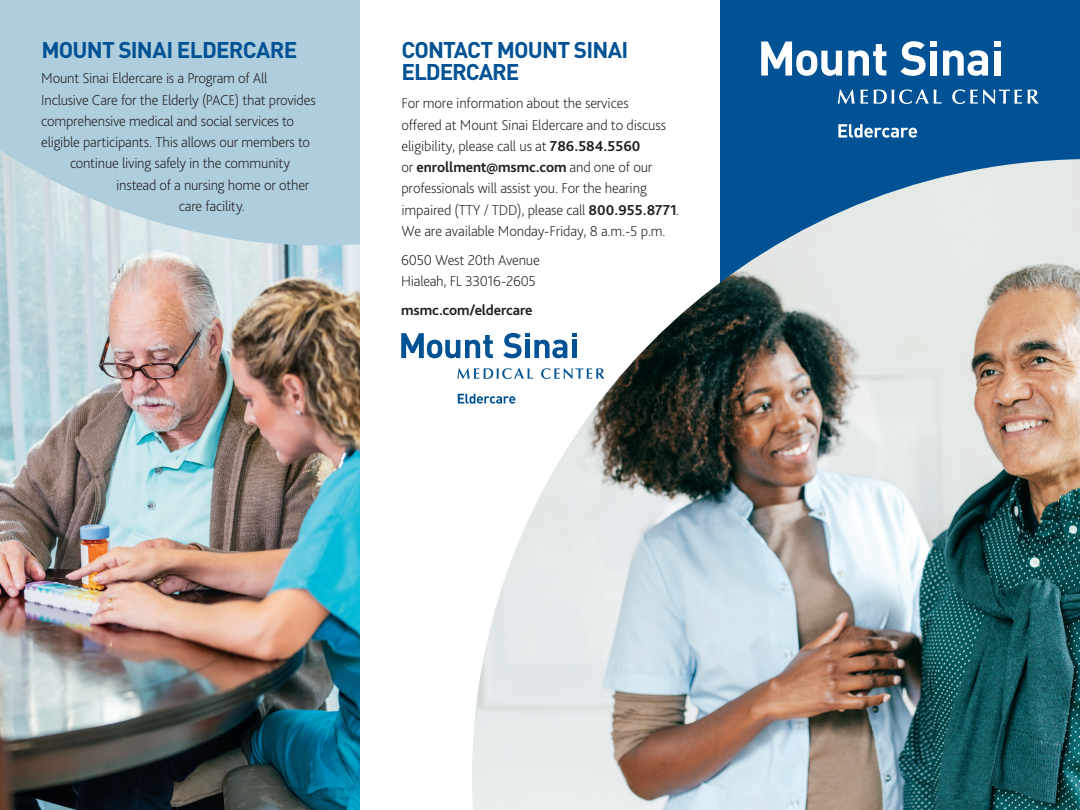
<style>
.page{position:relative;width:1080px;height:810px;background:#fff}
.page>*{position:absolute;margin:0;border:0;box-sizing:border-box;transform-origin:0 0}
.t1{font:700 22.5px/21.2px "DIN Pro";letter-spacing:-.035em;color:#005294}
.t2{font:200 15px/21.2px "Bliss Pro";letter-spacing:-.01em;color:#231f20}
.t3{font:700 15px "Bliss Pro";letter-spacing:-.01em;color:#231f20}
.s1{font-weight:700}
.s2{font-style:italic}
</style>
<div class="page">
<div style="left:721px;top:0;width:359px;height:810px;background:#005294"></div>
<img style="left:0;top:246px;width:360px;height:564px">
<svg style="left:838px;top:90px;width:30px;height:14px"></svg>
<svg style="left:1028px;top:90px;width:11px;height:14px"></svg>
<svg style="left:994px;top:41px;width:7px;height:5px"></svg>
<div style="left:994px;top:51px;width:7px;height:25px;background:#fff"></div>
<svg style="left:0;top:0;width:360px;height:246px;background:#b2cfdd"></svg>
<svg style="left:457px;top:368px;width:13px;height:11px"></svg>
<img style="left:472px;top:159px;width:608px;height:651px">
<svg style="left:541px;top:368px;width:64px;height:11px"></svg>
<svg style="left:401px;top:333px;width:92px;height:25px"></svg>
<svg style="left:503px;top:333px;width:74px;height:25px"></svg>
<div style="left:572px;top:340px;width:5px;height:18px;background:#005294"></div>
<svg style="left:458px;top:394px;width:57px;height:10px"></svg>
<svg style="left:874px;top:89px;width:67px;height:15px"></svg>
<svg style="left:952px;top:89px;width:70px;height:15px"></svg>
<svg style="left:761px;top:42px;width:81px;height:34px"></svg>
<svg style="left:848px;top:44px;width:38px;height:32px"></svg>
<svg style="left:901px;top:41px;width:36px;height:35px"></svg>
<svg style="left:943px;top:50px;width:45px;height:26px"></svg>
<svg style="left:838px;top:124px;width:79px;height:14px"></svg>
<p class="t1" style="left:41px;top:39px;width:258px">MOUNT SINAI ELDERCARE</p>
<p class="t2" style="left:41px;top:67px;width:228px">Mount Sinai Eldercare is a Program of All</p>
<p class="t2" style="left:41px;top:89px;width:276px">Inclusive Care for the Elderly (PACE) that provides</p>
<p class="t2" style="left:41px;top:110px;width:254px">comprehensive medical and social services to</p>
<p class="t2" style="left:41px;top:131px;width:270px">eligible participants. This allows our members to</p>
<p class="t2" style="left:70px;top:152px;width:222px">continue living safely in the community</p>
<p class="t2" style="left:116px;top:174px;width:195px">instead of a nursing home or other</p>
<p class="t2" style="left:179px;top:195px;width:68px">care facility.</p>
<p class="t1" style="left:401px;top:39px;width:228px">CONTACT MOUNT SINAI<br>ELDERCARE</p>
<p class="t2" style="left:401px;top:92px;width:280px">For more information about the services<br>offered at Mount Sinai Eldercare and to discuss eligibility, please call us at <span class="s1">786.584.5560<br></span>or <span class="s1">enrollment@msmc.com</span> and one of our professionals will assist you. For the hearing impaired (TTY / TDD), please call <span class="s1">800.955.8771</span><span class="s2">.<br></span>We are available Monday-Friday, 8 a.m.-5 p.m.</p>
<p class="t2" style="left:401px;top:249px;width:140px">6050 West 20th Avenue<br>Hialeah, FL 33016-2605</p>
<p class="t3" style="left:401px;top:300px;width:133px">msmc.com/eldercare</p>
</div>
